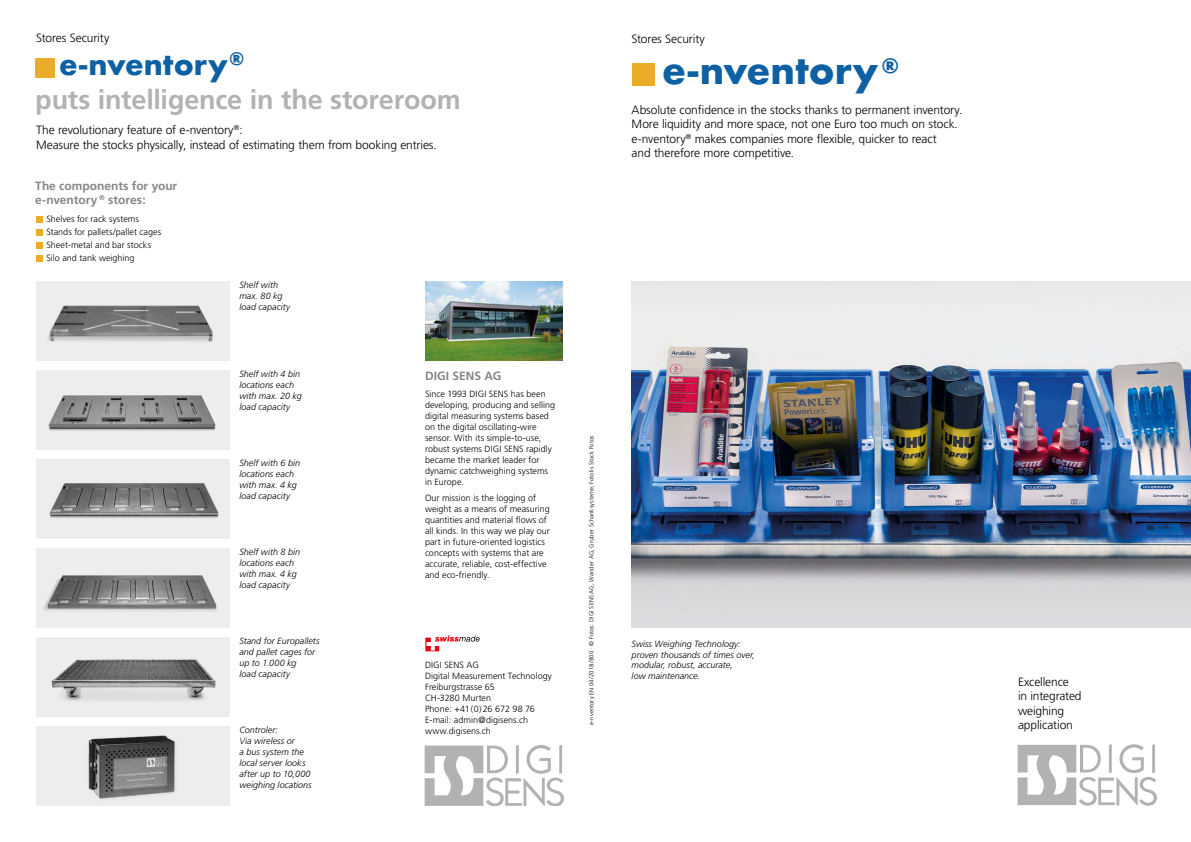
<style>
.page{position:relative;width:1191px;height:842px;background:#fff}
.page>*{position:absolute;margin:0;border:0;box-sizing:border-box;transform-origin:0 0}
.t1{font:700 37px "Futura";color:#0c60a3}
.t2{font:700 28.8px "Futura";letter-spacing:.005em;color:#0c60a3}
.t3{font:700 27px "Frutiger";letter-spacing:-.005em;color:#b3b2b2}
.t4{font:700 19.2px "Futura";color:#0c60a3}
.t5{font:700 16.8px "Futura";color:#0c60a3}
.t6{font:300 12px/14.4px "Frutiger";letter-spacing:-.01em;color:#000}
.t7{font:700 12px/14.7px "Frutiger";letter-spacing:-.005em;color:#878787}
.t8{font:300 9px/11px "Frutiger";color:#000}
.t9{font:italic 300 9px/11px "Frutiger";letter-spacing:.005em;color:#000}
.t10{font:700 7px "Frutiger";color:#878787}
.t11{font:300 7px "Frutiger";color:#000}
.t12{font:300 6px "Frutiger";letter-spacing:.015em;color:#000}
</style>
<div class="page">
<svg style="left:1017px;top:744px;width:140px;height:62px"></svg>
<svg style="left:425px;top:745px;width:139px;height:61px"></svg>
<img style="left:631px;top:281px;width:560px;height:347px">
<img style="left:425px;top:281px;width:137px;height:80px">
<div style="left:36px;top:726px;width:194px;height:80px;background:#ededed"></div>
<img style="left:88px;top:735px;width:87px;height:64px">
<img style="left:36px;top:548px;width:194px;height:80px">
<img style="left:36px;top:637px;width:194px;height:80px">
<img style="left:36px;top:459px;width:194px;height:80px">
<img style="left:36px;top:370px;width:194px;height:80px">
<img style="left:36px;top:281px;width:194px;height:80px">
<svg style="left:425px;top:635px;width:55px;height:16px"></svg>
<div style="left:632px;top:63px;width:22px;height:23px;background:#ebad28"></div>
<div style="left:36px;top:59px;width:19px;height:19px;background:#ebad28"></div>
<svg style="left:36px;top:216px;width:6px;height:6px"></svg>
<svg style="left:36px;top:229px;width:6px;height:6px"></svg>
<svg style="left:36px;top:242px;width:6px;height:6px"></svg>
<svg style="left:36px;top:255px;width:6px;height:6px"></svg>
<h3 class="t6" style="left:36px;top:31px;width:75px">Stores Security</h3>
<h3 class="t5" style="left:229px;top:47px;width:17px">R</h3>
<h2 class="t2" style="left:59px;top:43px;width:170px">e-nventory</h2>
<h3 class="t3" style="left:35px;top:83px;width:427px">puts intelligence in the storeroom</h3>
<h3 class="t6" style="left:36px;top:123px;width:402px">The revolutionary feature of -e nventory :<sup>R<br></sup>Measure the stocks physically, instead of estimating them from booking entries.</h3>
<h3 class="t7" style="left:108px;top:178px;width:71px;text-indent:-73px">The components for your stores:</h3>
<p class="t10" style="left:99px;top:194px;width:7px">®</p>
<h3 class="t7" style="left:35px;top:193px;width:64px">-e nventory</h3>
<p class="t8" style="left:46px;top:213px;width:116px;line-height:13px">Shelves for rack systems<br>Stands for pallets/pallet cages<br>Sheet-metal and bar stocks<br>Silo and tank weighing</p>
<p class="t9" style="left:239px;top:279px;width:52px">Shelf with max. 80 kg load capacity</p>
<p class="t9" style="left:239px;top:368px;width:64px">Shelf with 4 bin locations each with max. 20 kg load capacity</p>
<p class="t9" style="left:239px;top:457px;width:62px">Shelf with 6 bin locations each with max 4. kg load capacity</p>
<p class="t9" style="left:239px;top:546px;width:62px">Shelf with 8 bin locations each with max 4. kg load capacity</p>
<p class="t9" style="left:239px;top:635px;width:82px">Stand for Europallets and pallet cages for up to 1.000 kg<br>load capacity</p>
<p class="t9" style="left:239px;top:724px;width:74px">Controler:<br>Via wireless or<br>a bus system the local server looks after up to 10,000 weighing locations</p>
<h3 class="t7" style="left:425px;top:368px;width:78px">DIGI SENS AG</h3>
<p class="t8" style="left:425px;top:388px;width:131px">Since 1993 DIGI SENS has been developing, producing and selling digital measuring systems based on the digital oscillating-wire sensor. With its simple-to-use, robust systems DIGI SENS rapidly became the market leader for dynamic catchweighing systems in Europe.</p>
<p class="t8" style="left:425px;top:493px;width:126px">Our mission is the logging of weight as a means of measuring quantities and material flows of all kinds In. this way we play our part in future-oriented logistics concepts with systems that are accurate, reliable, cost-effective and eco-friendly.</p>
<p class="t8" style="left:425px;top:659px;width:128px">DIGI SENS AG<br>Digital Measurement Technology<br>Freiburgstrasse 65<br>CH-3280 Murten<br>Phone: +41 (0) 26 672 98 76<br>-E mail: admin@digisens.ch www.digisens.ch</p>
<p class="t12" style="left:588px;top:725px;width:291px;rotate:-90deg">-e nventory EN 04/2018/800 · © Fotos: DIGI SENS AG, Wander AG, Gruber Schanksysteme, Fotolis Stock Fotos</p>
<h3 class="t6" style="left:631px;top:31px;width:75px">Stores Security</h3>
<h3 class="t4" style="left:881px;top:52px;width:20px">R</h3>
<h1 class="t1" style="left:662px;top:43px;width:218px">e-nventory</h1>
<h3 class="t6" style="left:631px;top:103px;width:332px">Absolute confidence in the stocks thanks to permanent inventory.</h3>
<h3 class="t6" style="left:631px;top:117px;width:328px">More liquidity and more space, not one Euro too much on stock.</h3>
<h3 class="t6" style="left:695px;top:132px;width:243px">makes companies more flexible, quicker to react</h3>
<p class="t11" style="left:686px;top:132px;width:7px">®</p>
<h3 class="t6" style="left:631px;top:132px;width:164px">-e nventory<br>and therefore more competitive.</h3>
<p class="t9" style="left:631px;top:638px;width:125px">Swiss Weighing Technology: proven thousands of times over, modular, robust, accurate,</p>
<p class="t9" style="left:631px;top:671px;width:70px">low maintenance.</p>
<h3 class="t6" style="left:1018px;top:675px;width:52px">Excellence</h3>
<h3 class="t6" style="left:1018px;top:689px;width:65px">in integrated weighing application</h3>
</div>
